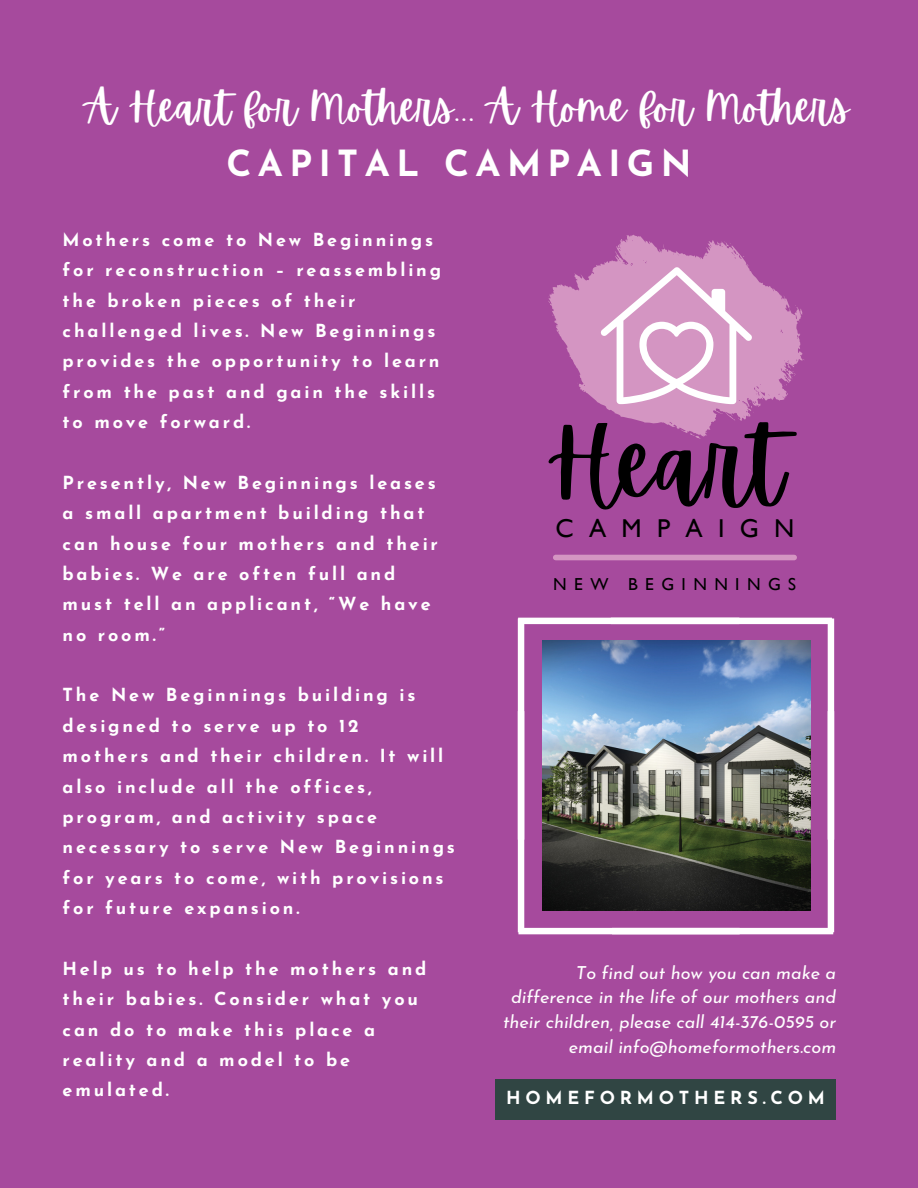
<style>
.page{position:relative;width:918px;height:1188px;background:#a64a9d}
.page>*{position:absolute;margin:0;border:0;box-sizing:border-box;transform-origin:0 0}
.t1{font:97.65px "Apricots";color:#000}
.t2{font:42px "Apricots";color:#fff}
.t3{font:700 36px "Josefin Sans";letter-spacing:.18em;color:#fff}
.t4{font:25.8px "Gill Sans";letter-spacing:.595em;color:#000}
.t5{font:700 18px/30.3px "Josefin Sans";letter-spacing:.16em;color:#fff}
.t6{font:italic 18px/24.8px "Josefin Sans";color:#fff;text-align:right}
.t7{font:700 18px "Josefin Sans";letter-spacing:.265em;color:#fff}
.t8{font:17.25px "Gill Sans";letter-spacing:.43em;color:#000}
</style>
<div class="page">
<svg style="left:518px;top:618px;width:316px;height:316px"></svg>
<img style="left:542px;top:640px;width:268px;height:270px">
<div style="left:495px;top:1079px;width:341px;height:40px;background:#304543"></div>
<svg style="left:549px;top:235px;width:254px;height:202px"></svg>
<svg style="left:690px;top:432px;width:11px;height:7px"></svg>
<svg style="left:795px;top:305px;width:7px;height:10px"></svg>
<svg style="left:721px;top:241px;width:10px;height:5px"></svg>
<svg style="left:784px;top:371px;width:12px;height:15px"></svg>
<svg style="left:600px;top:256px;width:154px;height:164px;background:#daa6cc"></svg>
<div style="left:556px;top:555px;width:238px;height:5px;background:#d495c2"></div>
<p class="t2" style="left:86px;top:80px;width:765px">A Heart for Mothers... A Home for Mothers</p>
<p class="t3" style="left:226px;top:131px;width:467px">CAPITAL CAMPAIGN</p>
<p class="t5" style="left:63px;top:222px;width:380px">Mothers come to New Beginnings for reconstruction – reassembling the broken pieces of their challenged lives. New Beginnings provides the opportunity to learn from the past and gain the skills to move forward.</p>
<p class="t5" style="left:63px;top:465px;width:377px">Presently, New Beginnings leases a small apartment building that can house four mothers and their babies. We are often full and must tell an applicant, “We have no room.”</p>
<p class="t5" style="left:63px;top:677px;width:394px">The New Beginnings building is designed to serve up to 12<br>mothers and their children. It will also include all the offices, program, and activity space necessary to serve New Beginnings for years to come, with provisions for future expansion.</p>
<p class="t1" style="left:547px;top:400px;width:239px">Heart</p>
<p class="t4" style="left:555px;top:514px;width:240px">CAMPAIGN</p>
<p class="t8" style="left:553px;top:574px;width:244px">NEW BEGINNINGS</p>
<p class="t5" style="left:63px;top:951px;width:365px">Help us to help the mothers and their babies. Consider what you can do to make this place a reality and a model to be emulated.</p>
<p class="t6" style="left:503px;top:958px;width:335px">To find out how you can make a difference in the life of our mothers and their children, please call 414-376-0595 or email info@homeformothers.com</p>
<p class="t7" style="left:506px;top:1081px;width:320px">HOMEFORMOTHERS.COM</p>
</div>
